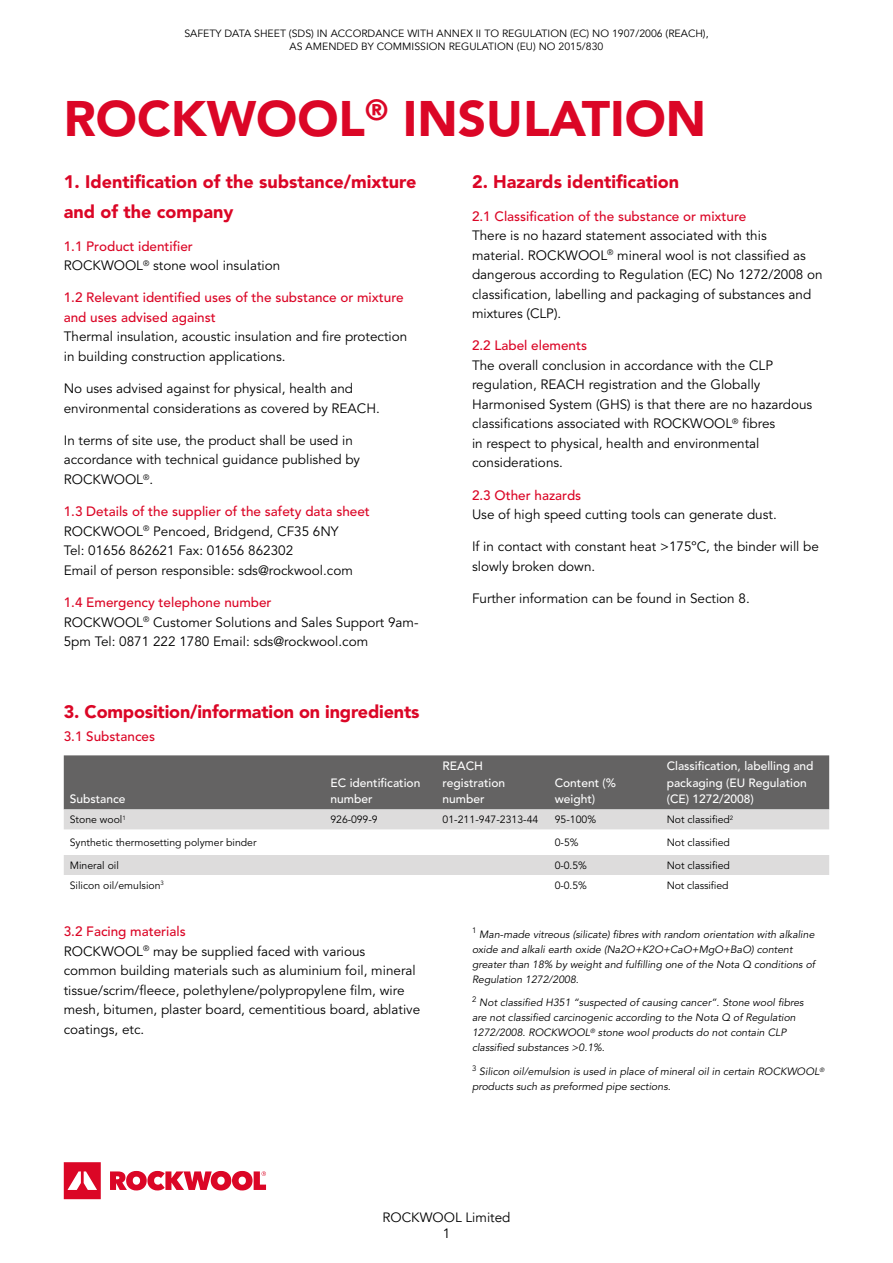
<style>
.page{position:relative;width:893px;height:1263px;background:#fff}
.page>*{position:absolute;margin:0;border:0;box-sizing:border-box;transform-origin:0 0}
.t1{font:900 49.5px "Avenir LT Std";color:#db0626}
.t2{font:900 18px/30px "Avenir LT Std";color:#db0626}
.t3{font:13.5px/19.5px "Avenir LT Std";color:#000}
.t4{font:500 13.5px/19.5px "Avenir LT Std";color:#db0626}
.t5{font:13.5px/16.2px "Avenir";color:#000;text-align:center}
.t6{font:500 12px/16.5px "Avenir LT Std";color:#fff}
.t7{font:italic 10.5px/15px "Avenir LT Std";color:#000}
.t8{font:10.5px "Avenir LT Std";color:#000}
.t9{font:10.5px/12.6px "Avenir";color:#000;text-align:center}
.s1{font-weight:500;color:#db0626}
</style>
<div class="page">
<svg style="left:64px;top:1162px;width:37px;height:37px"></svg>
<svg style="left:110px;top:1171px;width:156px;height:19px"></svg>
<div style="left:64px;top:755px;width:765px;height:54px;background:#646363"></div>
<svg style="left:64px;top:809px;width:765px;height:66px;fill:#dddcdc"></svg>
<p class="t9" style="left:184px;top:27px;width:526px">SAFETY DATA SHEET (SDS) IN ACCORDANCE WITH ANNEX II TO REGULATION (EC) NO 1907/2006 (REACH),<br>AS AMENDED BY COMMISSION REGULATION (EU) NO 2015/830</p>
<h1 class="t1" style="left:64px;top:89px;width:644px">ROCKWOOL<sup>®</sup> INSULATION</h1>
<h2 class="t2" style="left:64px;top:167px;width:354px">1. Identification of the substance/mixture and of the company</h2>
<p class="t3" style="left:64px;top:237px;width:218px"><span class="s1">1.1 Product identifier<br></span>ROCKWOOL<sup>®</sup> stone wool insulation</p>
<p class="t4" style="left:64px;top:288px;width:341px">1.2 Relevant identified uses of the substance or mixture and uses advised against</p>
<p class="t3" style="left:64px;top:327px;width:345px">Thermal insulation, acoustic insulation and fire protection in building construction applications.</p>
<p class="t3" style="left:64px;top:379px;width:318px">No uses advised against for physical, health and environmental considerations as covered by REACH.</p>
<p class="t3" style="left:64px;top:431px;width:298px">In terms of site use, the product shall be used in accordance with technical guidance published by<br>ROCKWOOL<sup>®</sup>.</p>
<p class="t3" style="left:64px;top:502px;width:308px"><span class="s1">1.3 Details of the supplier of the safety data sheet </span>ROCKWOOL<sup>®</sup> Pencoed, Bridgend, CF35 6NY<br>Tel: 01656 862621 Fax: 01656 862302<br>Email of person responsible: sds@rockwool.com</p>
<p class="t3" style="left:64px;top:593px;width:356px"><span class="s1">1.4 Emergency telephone number<br></span>ROCKWOOL<sup>®</sup> Customer Solutions and Sales Support 9am-<br>5pm Tel: 0871 222 1780 Email: sds@rockwool.com</p>
<h2 class="t2" style="left:64px;top:696px;width:357px">3. Composition/information on ingredients</h2>
<p class="t4" style="left:64px;top:727px;width:93px">3.1 Substances</p>
<p class="t6" style="left:70px;top:791px;width:57px">Substance</p>
<p class="t6" style="left:331px;top:775px;width:91px">EC identification number</p>
<h2 class="t2" style="left:472px;top:167px;width:208px">2. Hazards identification</h2>
<p class="t4" style="left:472px;top:207px;width:276px">2.1 Classification of the substance or mixture</p>
<p class="t3" style="left:472px;top:226px;width:352px">There is no hazard statement associated with this<br>material. ROCKWOOL<sup>®</sup> mineral wool is not classified as dangerous according to Regulation (EC) No 1272/2008 on classification, labelling and packaging of substances and mixtures (CLP).</p>
<p class="t4" style="left:472px;top:336px;width:117px">2.2 Label elements</p>
<p class="t3" style="left:472px;top:356px;width:342px">The overall conclusion in accordance with the CLP regulation, REACH registration and the Globally Harmonised System (GHS) is that there are no hazardous classifications associated with ROCKWOOL<sup>®</sup> fibres<br>in respect to physical, health and environmental considerations.</p>
<p class="t4" style="left:472px;top:486px;width:111px">2.3 Other hazards</p>
<p class="t3" style="left:472px;top:505px;width:306px">Use of high speed cutting tools can generate dust.</p>
<p class="t3" style="left:472px;top:537px;width:348px">If in contact with constant heat &gt;175ºC, the binder will be slowly broken down.</p>
<p class="t3" style="left:472px;top:589px;width:279px">Further information can be found in Section 8.</p>
<p class="t6" style="left:443px;top:758px;width:64px">REACH registration number</p>
<p class="t6" style="left:555px;top:775px;width:63px">Content (% weight)</p>
<p class="t6" style="left:667px;top:758px;width:148px">Classification, labelling and packaging (EU Regulation (CE) 1272/2008)</p>
<p class="t8" style="left:70px;top:814px;width:58px">Stone wool<sup>1</sup></p>
<p class="t8" style="left:331px;top:814px;width:49px">926-099-9</p>
<p class="t8" style="left:443px;top:814px;width:97px">01-211-947-2313-44</p>
<p class="t8" style="left:555px;top:814px;width:43px">95-100%</p>
<p class="t8" style="left:667px;top:814px;width:68px">Not classified<sup>2</sup></p>
<p class="t8" style="left:70px;top:836px;width:188px">Synthetic thermosetting polymer binder</p>
<p class="t8" style="left:555px;top:836px;width:25px">0-5%</p>
<p class="t8" style="left:667px;top:836px;width:65px">Not classified</p>
<p class="t8" style="left:70px;top:859px;width:51px">Mineral oil</p>
<p class="t8" style="left:555px;top:859px;width:34px">0-0.5%</p>
<p class="t8" style="left:667px;top:859px;width:65px">Not classified</p>
<p class="t8" style="left:70px;top:879px;width:96px">Silicon oil/emulsion<sup>3</sup></p>
<p class="t8" style="left:555px;top:879px;width:34px">0-0.5%</p>
<p class="t8" style="left:667px;top:879px;width:63px">Not classified</p>
<p class="t3" style="left:64px;top:922px;width:358px"><span class="s1">3.2 Facing materials<br></span>ROCKWOOL<sup>®</sup> may be supplied faced with various common building materials such as aluminium foil, mineral tissue/scrim/fleece, polethylene/polypropylene film, wire mesh, bitumen, plaster board, cementitious board, ablative coatings, etc.</p>
<p class="t7" style="left:472px;top:927px;width:344px"><sup>1</sup> Man-made vitreous (silicate) fibres with random orientation with alkaline oxide and alkali earth oxide (Na2O+K2O+CaO+MgO+BaO) content greater than 18% by weight and fulfilling one of the Nota Q conditions of Regulation 1272/2008.</p>
<p class="t7" style="left:472px;top:995px;width:333px"><sup>2</sup> Not classified H351 “suspected of causing cancer”. Stone wool fibres are not classified carcinogenic according to the Nota Q of Regulation 1272/2008. ROCKWOOL<sup>®</sup> stone wool products do not contain CLP classified substances &gt;0.1%.</p>
<p class="t7" style="left:472px;top:1064px;width:354px"><sup>3</sup> Silicon oil/emulsion is used in place of mineral oil in certain ROCKWOOL<sup>® </sup>products such as preformed pipe sections.</p>
<p class="t5" style="left:382px;top:1209px;width:130px">ROCKWOOL Limited<br>1</p>
</div>
